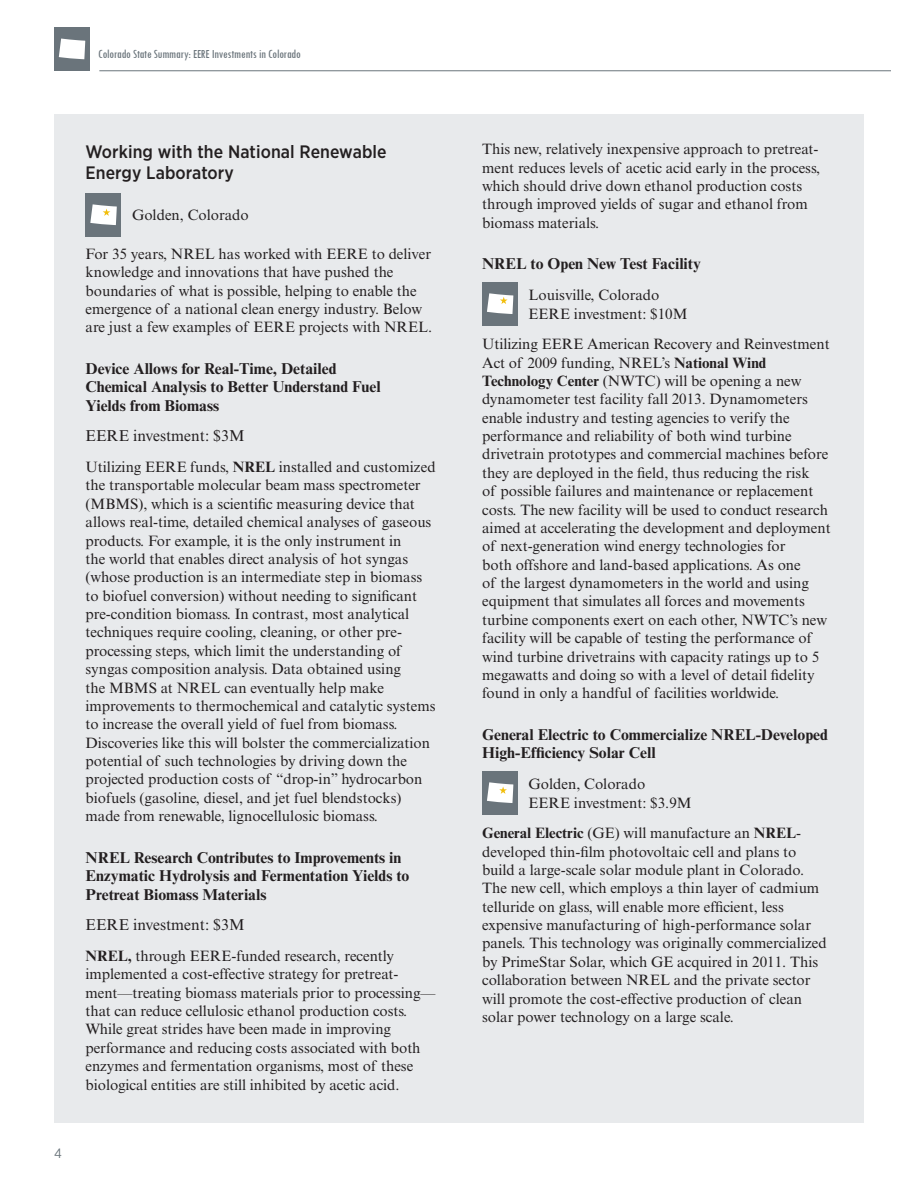
<style>
.page{position:relative;width:918px;height:1188px;background:#fff}
.page>*{position:absolute;margin:0;border:0;box-sizing:border-box;transform-origin:0 0}
.t1{font:500 18px/21px "Gotham Narrow";letter-spacing:.005em;color:#231f20}
.t2{font:700 15.75px/18.5px "Times New Roman MT Std";color:#231f20}
.t3{font:15.75px "Times New Roman MT Std";color:#231f20}
.t4{font:15px/18.5px "Times New Roman MT Std";color:#231f20}
.t5{font:13.5px "Gotham Narrow";color:#6a747b}
.t6{font:condensed 12.75px "Tw Cen";letter-spacing:-.01em;color:#6a747b}
.s1{font-weight:700}
</style>
<div class="page">
<hr style="left:99px;top:70px;width:792px;height:1px;background:#6a747b">
<div style="left:54px;top:27px;width:35px;height:44px;background:#6a747b"></div>
<svg style="left:59px;top:39px;width:26px;height:20px"></svg>
<div style="left:54px;top:114px;width:810px;height:1009px;background:#e8eaec"></div>
<div style="left:86px;top:193px;width:35px;height:44px;background:#6a747b"></div>
<svg style="left:90px;top:204px;width:27px;height:21px"></svg>
<div style="left:482px;top:282px;width:36px;height:44px;background:#6a747b"></div>
<svg style="left:487px;top:293px;width:26px;height:21px"></svg>
<div style="left:482px;top:771px;width:36px;height:44px;background:#6a747b"></div>
<svg style="left:487px;top:782px;width:26px;height:21px"></svg>
<p class="t6" style="left:98px;top:46px;width:204px">Colorado State Summary: EERE Investments in Colorado</p>
<p class="t5" style="left:54px;top:1145px;width:9px">4</p>
<p class="t1" style="left:86px;top:141px;width:303px">Working with the National Renewable<br>Energy Laboratory</p>
<p class="t4" style="left:132px;top:206px;width:118px">Golden, Colorado</p>
<p class="t4" style="left:86px;top:245px;width:348px">For 35 years, NREL has worked with EERE to deliver knowledge and innovations that have pushed the boundaries of what is possible, helping to enable the emergence of a national clean energy industry. Below are just a few examples of EERE projects with NREL.</p>
<p class="t2" style="left:86px;top:359px;width:297px">Device Allows for Real-Time, Detailed<br>Chemical Analysis to Better Understand Fuel<br>Yields from Biomass</p>
<p class="t3" style="left:86px;top:426px;width:161px">EERE investment: $3M</p>
<p class="t4" style="left:86px;top:458px;width:352px">Utilizing EERE funds, <span class="s1">NREL</span> installed and customized the transportable molecular beam mass spectrometer (MBMS), which is a scientific measuring device that allows real-time, detailed chemical analyses of gaseous products. For example, it is the only instrument in<br>the world that enables direct analysis of hot syngas (whose production is an intermediate step in biomass to biofuel conversion) without needing to significant pre-condition biomass. In contrast, most analytical techniques require cooling, cleaning, or other pre&shy;processing steps, which limit the understanding of syngas composition analysis. Data obtained using<br>the MBMS at NREL can eventually help make improvements to thermochemical and catalytic systems to increase the overall yield of fuel from biomass.<br>Discoveries like this will bolster the commercialization potential of such technologies by driving down the projected production costs of “drop-in” hydrocarbon biofuels (gasoline, diesel, and jet fuel blendstocks) made from renewable, lignocellulosic biomass.</p>
<p class="t2" style="left:86px;top:848px;width:325px">NREL Research Contributes to Improvements in<br>Enzymatic Hydrolysis and Fermentation Yields to<br>Pretreat Biomass Materials</p>
<p class="t3" style="left:86px;top:915px;width:161px">EERE investment: $3M</p>
<p class="t4" style="left:86px;top:947px;width:352px"><span class="s1">NREL,</span> through EERE-funded research, recently implemented a cost-effective strategy for pretreat&shy;ment—treating biomass materials prior to processing— that can reduce cellulosic ethanol production costs.<br>While great strides have been made in improving performance and reducing costs associated with both enzymes and fermentation organisms, most of these biological entities are still inhibited by acetic acid.</p>
<p class="t4" style="left:482px;top:140px;width:340px">This new, relatively inexpensive approach to pretreat&shy;ment reduces levels of acetic acid early in the process, which should drive down ethanol production costs through improved yields of sugar and ethanol from biomass materials.</p>
<p class="t2" style="left:482px;top:254px;width:220px">NREL to Open New Test Facility</p>
<p class="t4" style="left:529px;top:286px;width:161px">Louisville, Colorado<br>EERE investment: $10M</p>
<p class="t4" style="left:482px;top:335px;width:350px">Utilizing EERE American Recovery and Reinvestment Act of 2009 funding, NREL’s <span class="s1">National Wind Technology Center</span> (NWTC) will be opening a new dynamometer test facility fall 2013. Dynamometers enable industry and testing agencies to verify the performance and reliability of both wind turbine drivetrain prototypes and commercial machines before they are deployed in the field, thus reducing the risk<br>of possible failures and maintenance or replacement costs. The new facility will be used to conduct research aimed at accelerating the development and deployment of next-generation wind energy technologies for<br>both offshore and land-based applications. As one<br>of the largest dynamometers in the world and using equipment that simulates all forces and movements turbine components exert on each other, NWTC’s new facility will be capable of testing the performance of wind turbine drivetrains with capacity ratings up to 5 megawatts and doing so with a level of detail fidelity found in only a handful of facilities worldwide.</p>
<p class="t2" style="left:482px;top:725px;width:347px">General Electric to Commercialize NREL-Developed<br>High-Efficiency Solar Cell</p>
<p class="t4" style="left:529px;top:775px;width:165px">Golden, Colorado<br>EERE investment: $3.9M</p>
<p class="t4" style="left:482px;top:824px;width:346px"><span class="s1">General Electric</span> (GE) will manufacture an <span class="s1">NREL&shy;</span>developed thin-film photovoltaic cell and plans to build a large-scale solar module plant in Colorado.<br>The new cell, which employs a thin layer of cadmium telluride on glass, will enable more efficient, less expensive manufacturing of high-performance solar panels. This technology was originally commercialized by PrimeStar Solar, which GE acquired in 2011. This collaboration between NREL and the private sector will promote the cost-effective production of clean solar power technology on a large scale.</p>
</div>
